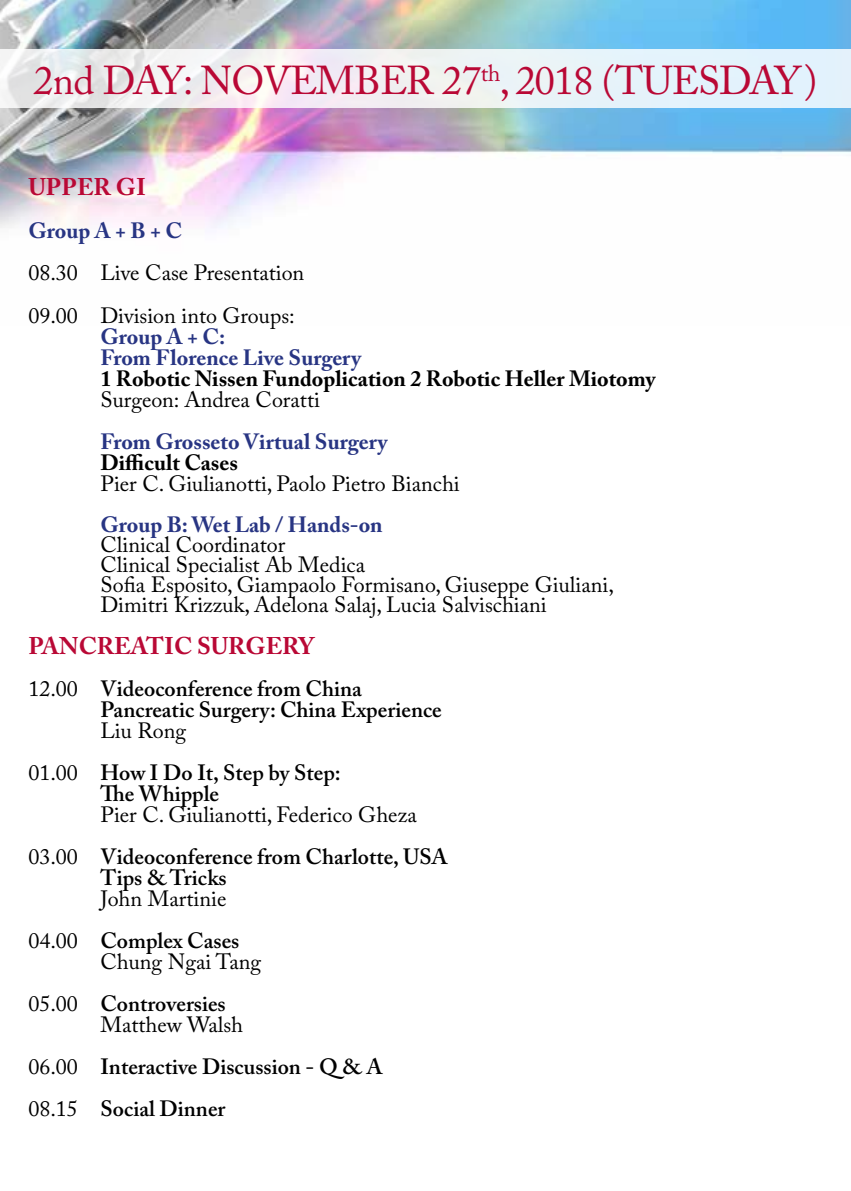
<style>
.page{position:relative;width:851px;height:1191px;background:#fff}
.page>*{position:absolute;margin:0;border:0;box-sizing:border-box;transform-origin:0 0}
.t1{font:40px "Adobe Caslon Pro";letter-spacing:-.02em;color:#b90835}
.t2{font:700 24px "Adobe Caslon Pro";color:#b90835}
.t3{font:22px/42px "Adobe Caslon Pro";color:#000}
.t4{font:600 22px/42px "Adobe Caslon Pro";color:#000}
.t5{font:700 22px/21px "Adobe Caslon Pro";color:#283583}
.t6{font:700 22px "Adobe Caslon Pro";color:#000}
.s1{font-weight:400}
.s2{font-weight:600}
</style>
<div class="page">
<img style="left:0;top:0;width:850px;height:228px">
<svg style="left:0;top:49px;width:850px;height:59px;fill:#ebf2f6"></svg>
<h1 class="t1" style="left:34px;top:57px;width:785px">2nd DAY: NOVEMBER 27<sup>th</sup>, 2018 (TUESDAY)</h1>
<p class="t2" style="left:28px;top:173px;width:119px">UPPER GI</p>
<p class="t5" style="left:28px;top:220px;width:155px">Group A + B + C</p>
<p class="t3" style="left:28px;top:252px;width:277px">08.30 Live Case Presentation<br>09.00 Division into Groups:</p>
<p class="t5" style="left:100px;top:325px;width:262px">Group A + C:<br>From Florence Live Surgery</p>
<p class="t6" style="left:100px;top:365px;width:556px">1 Robotic Nissen Fundoplication 2 Robotic Heller Miotomy</p>
<p class="t3" style="left:100px;top:378px;width:221px">Surgeon: Andrea Coratti</p>
<p class="t5" style="left:100px;top:430px;width:289px">From Grosseto Virtual Surgery</p>
<p class="t6" style="left:100px;top:449px;width:139px">Difficult Cases</p>
<p class="t3" style="left:100px;top:462px;width:361px">Pier C. Giulianotti, Paolo Pietro Bianchi</p>
<p class="t5" style="left:100px;top:513px;width:284px">Group B: Wet Lab / Hands-on</p>
<p class="t3" style="left:100px;top:534px;width:515px;line-height:20px">Clinical Coordinator<br>Clinical Specialist Ab Medica<br>Sofia Esposito, Giampaolo Formisano, Giuseppe Giuliani, Dimitri Krizzuk, Adelona Salaj, Lucia Salvischiani</p>
<p class="t2" style="left:28px;top:631px;width:287px">PANCREATIC SURGERY</p>
<p class="t4" style="left:100px;top:677px;width:343px;line-height:21px;text-indent:-72px"><span class="s1">12.00</span> Videoconference from China<br>Pancreatic Surgery: China Experience</p>
<p class="t4" style="left:28px;top:709px;width:314px;text-indent:72px"><span class="s1">Liu Rong<br>01.00</span> How I Do It, Step by Step:</p>
<p class="t4" style="left:100px;top:772px;width:120px">The Whipple</p>
<p class="t3" style="left:28px;top:793px;width:421px;text-indent:72px">Pier C. Giulianotti, Federico Gheza<br>03.00 <span class="s2">Videoconference from Charlotte, USA</span></p>
<p class="t4" style="left:100px;top:856px;width:128px">Tips &amp; Tricks</p>
<p class="t3" style="left:28px;top:877px;width:212px;text-indent:72px">John Martinie<br>04.00 <span class="s2">Complex Cases</span></p>
<p class="t3" style="left:28px;top:940px;width:234px;text-indent:72px">Chung Ngai Tang<br>05.00 <span class="s2">Controversies</span></p>
<p class="t4" style="left:28px;top:1003px;width:356px;text-indent:72px"><span class="s1">Matthew Walsh<br>06.00</span> Interactive Discussion - Q &amp; A<br><span class="s1">08.15</span> Social Dinner</p>
</div>
